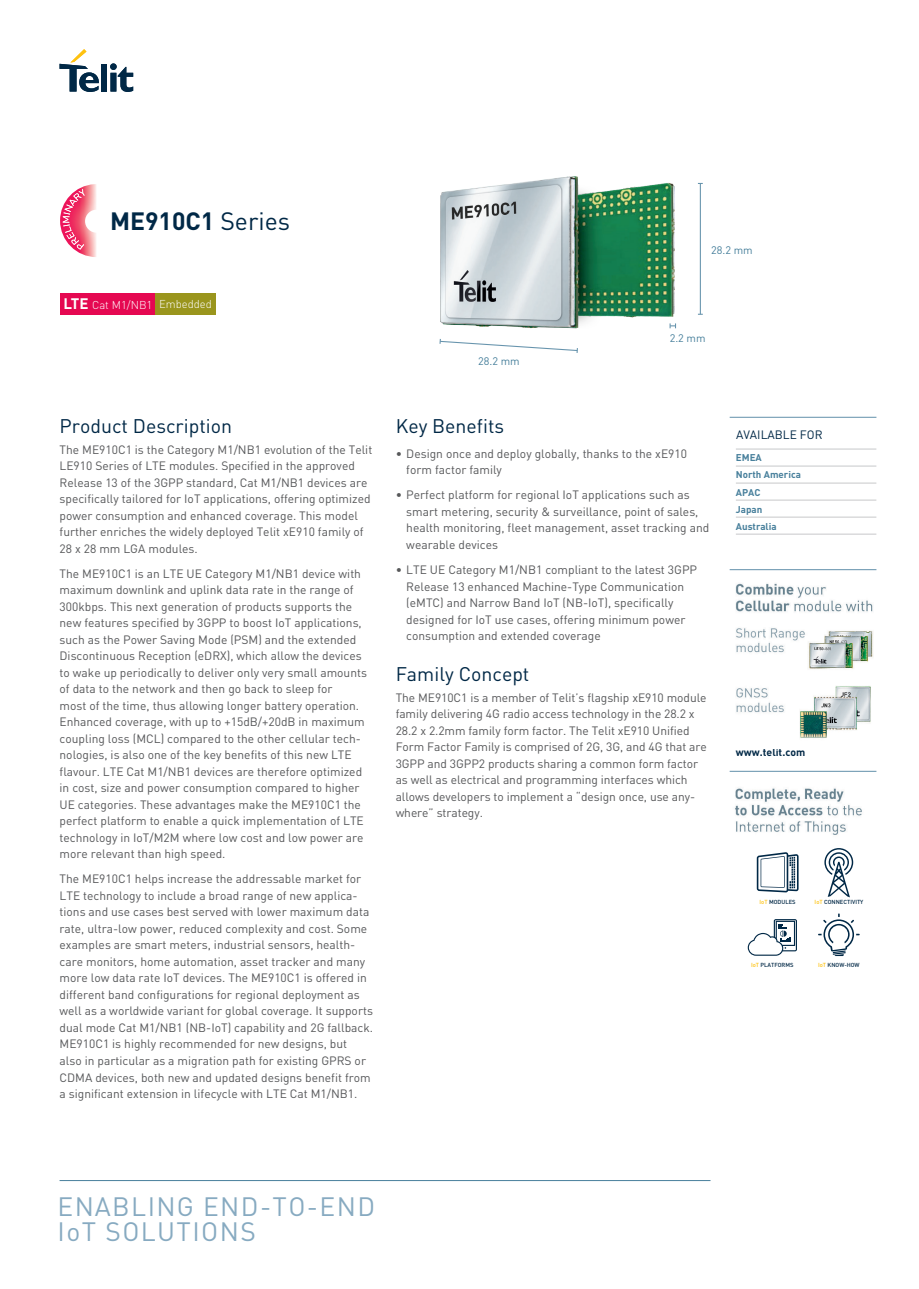
<style>
.page{position:relative;width:919px;height:1289px;background:#fff}
.page>*{position:absolute;margin:0;border:0;box-sizing:border-box;transform-origin:0 0}
.t1{font:26.25px/24.8px "DIN";letter-spacing:.055em;color:#87aac1}
.Headline{font:700 24.75px "DIN";color:#002846}
.Headline-2{font:19.5px "DIN";color:#002846}
.Copytext{font:19.5px "DIN";color:#002846}
.Copytext-2{font:12px/16.5px "DIN";color:#57585a}
.t2{font:12px "DIN";color:#002846}
.t3{font:300 11.25px "DIN";color:#fff}
.Zahlen{font:10.8px "DIN";color:#48809c}
.t4{font:700 10.5px "DIN";color:#002846}
.Table_-_Country_Avai{font:700 9.75px "DIN";color:#48809c}
.t5{font:500 5.85px "DIN";color:#002846}
.s1{font-weight:400}
.s2{font-weight:700;font-size:15px}
.s3{color:#fec210}
</style>
<div class="page">
<img style="left:60px;top:184px;width:36px;height:73px">
<svg style="left:63px;top:184px;width:28px;height:66px"></svg>
<div style="left:85px;top:210px;width:23px;height:23px;background:#fff;border-radius:50%"></div>
<hr style="left:735px;top:465px;width:141px;height:1px;background:#c7c8ca">
<hr style="left:735px;top:482px;width:141px;height:1px;background:#c7c8ca">
<hr style="left:735px;top:499px;width:141px;height:1px;background:#c7c8ca">
<hr style="left:735px;top:516px;width:141px;height:1px;background:#c7c8ca">
<hr style="left:735px;top:533px;width:141px;height:1px;background:#c7c8ca">
<hr style="left:735px;top:448px;width:141px;height:1px;background:#c7c8ca">
<div style="left:60px;top:293px;width:95px;height:21px;background:#e50851"></div>
<div style="left:155px;top:293px;width:60px;height:21px;background:#9a951d"></div>
<hr style="left:60px;top:1180px;width:650px;height:1px;background:#48809c">
<hr style="left:729px;top:417px;width:147px;height:1px;background:#6290aa">
<hr style="left:729px;top:569px;width:147px;height:1px;background:#6290aa">
<svg style="left:60px;top:49px;width:39px;height:43px"></svg>
<div style="left:101px;top:64px;width:6px;height:28px;background:#002846"></div>
<svg style="left:110px;top:63px;width:23px;height:29px"></svg>
<hr style="left:729px;top:771px;width:147px;height:1px;background:#6290aa">
<img style="left:735px;top:788px;width:127px;height:47px">
<img style="left:735px;top:583px;width:138px;height:155px">
<svg style="left:824px;top:848px;width:29px;height:49px"></svg>
<svg style="left:756px;top:852px;width:42px;height:40px"></svg>
<svg style="left:747px;top:919px;width:49px;height:36px"></svg>
<svg style="left:818px;top:913px;width:41px;height:43px"></svg>
<img style="left:440px;top:177px;width:234px;height:151px">
<svg style="left:669px;top:323px;width:7px;height:5px"></svg>
<hr style="left:699px;top:183px;width:1px;height:131px;background:#6794ad">
<svg style="left:439px;top:339px;width:139px;height:14px"></svg>
<p class="Headline" style="left:110px;top:205px;width:182px">ME910C1 <span class="s1">Series</span></p>
<p class="t3" style="left:63px;top:298px;width:150px"><span class="s2">LTE</span> Cat M1/NB1 Embedded</p>
<p class="Headline-2" style="left:60px;top:413px;width:174px">Product Description</p>
<p class="Copytext-2" style="left:60px;top:441px;width:314px">The ME910C1 is the Category M1/NB1 evolution of the Telit LE910 Series of LTE modules. Specified in the approved Release 13 of the 3GPP standard, Cat M1/NB1 devices are specifically tailored for IoT applications, offering optimized power consumption and enhanced coverage. This model further enriches the widely deployed Telit xE910 family of 28 x 28 mm LGA modules.</p>
<p class="Copytext-2" style="left:60px;top:565px;width:309px">The ME910C1 is an LTE UE Category M1/NB1 device with maximum downlink and uplink data rate in the range of 300kbps. This next generation of products supports the new features specified by 3GPP to boost IoT applications, such as the Power Saving Mode (PSM) and the extended Discontinuous Reception (eDRX), which allow the devices to wake up periodically to deliver only very small amounts of data to the network and then go back to sleep for<br>most of the time, thus allowing longer battery operation.<br>Enhanced coverage, with up to +15dB/+20dB in maximum coupling loss (MCL) compared to the other cellular tech&shy;nologies, is also one of the key benefits of this new LTE flavour. LTE Cat M1/NB1 devices are therefore optimized in cost, size and power consumption compared to higher UE categories. These advantages make the ME910C1 the perfect platform to enable a quick implementation of LTE technology in IoT/M2M where low cost and low power are more relevant than high speed.</p>
<p class="Copytext-2" style="left:60px;top:870px;width:315px">The ME910C1 helps increase the addressable market for LTE technology to include a broad range of new applica&shy;tions and use cases best served with lower maximum data rate, ultra-low power, reduced complexity and cost. Some examples are smart meters, industrial sensors, health&shy;care monitors, home automation, asset tracker and many more low data rate IoT devices. The ME910C1 is offered in different band configurations for regional deployment as well as a worldwide variant for global coverage. It supports dual mode Cat M1/NB1 (NB-IoT) capability and 2G fallback.<br>ME910C1 is highly recommended for new designs, but<br>also in particular as a migration path for existing GPRS or CDMA devices, both new and updated designs benefit from a significant extension in lifecycle with LTE Cat M1/NB1.</p>
<p class="Zahlen" style="left:711px;top:243px;width:43px">28.2 mm</p>
<p class="Zahlen" style="left:478px;top:354px;width:43px">28.2 mm</p>
<p class="Zahlen" style="left:669px;top:331px;width:37px">2.2 mm</p>
<p class="Copytext" style="left:395px;top:413px;width:110px">Key Benefits</p>
<p class="Copytext-2" style="left:406px;top:445px;width:282px;text-indent:-11px">• Design once and deploy globally, thanks to the xE910 form factor family</p>
<p class="Copytext-2" style="left:406px;top:486px;width:304px;text-indent:-11px">• Perfect platform for regional IoT applications such as smart metering, security &amp; surveillance, point of sales, health monitoring, fleet management, asset tracking and wearable devices</p>
<p class="Copytext-2" style="left:406px;top:561px;width:292px;text-indent:-11px">• LTE UE Category M1/NB1 compliant to the latest 3GPP Release 13 enhanced Machine-Type Communication (eMTC) and Narrow Band IoT (NB-IoT), specifically designed for IoT use cases, offering minimum power consumption and extended coverage</p>
<p class="Headline-2" style="left:395px;top:662px;width:135px">Family Concept</p>
<p class="Copytext-2" style="left:395px;top:689px;width:312px">The ME910C1 is a member of Telit’s flagship xE910 module family delivering 4G radio access technology in the 28.2 x 28.2 x 2.2mm family form factor. The Telit xE910 Unified Form Factor Family is comprised of 2G, 3G, and 4G that are 3GPP and 3GPP2 products sharing a common form factor as well as electrical and programming interfaces which allows developers to implement a “design once, use any&shy;where” strategy.</p>
<p class="t2" style="left:736px;top:427px;width:88px">AVAILABLE FOR</p>
<p class="Table_-_Country_Avai" style="left:735px;top:451px;width:27px">EMEA</p>
<p class="Table_-_Country_Avai" style="left:735px;top:468px;width:67px">North America</p>
<p class="Table_-_Country_Avai" style="left:735px;top:485px;width:26px">APAC</p>
<p class="Table_-_Country_Avai" style="left:735px;top:502px;width:28px">Japan</p>
<p class="Table_-_Country_Avai" style="left:735px;top:519px;width:42px">Australia</p>
<p class="t4" style="left:736px;top:745px;width:71px">www.telit.com</p>
<p class="t5" style="left:759px;top:897px;width:38px"><span class="s3">IoT</span> MODULES</p>
<p class="t5" style="left:814px;top:897px;width:50px"><span class="s3">IoT</span> CONNECTIVITY</p>
<p class="t5" style="left:751px;top:961px;width:44px"><span class="s3">IoT</span> PLATFORMS</p>
<p class="t5" style="left:818px;top:961px;width:43px"><span class="s3">IoT</span> KNOW-HOW</p>
<h1 class="t1" style="left:58px;top:1193px;width:319px">ENABLING END-TO-END<br>IoT SOLUTIONS</h1>
</div>
